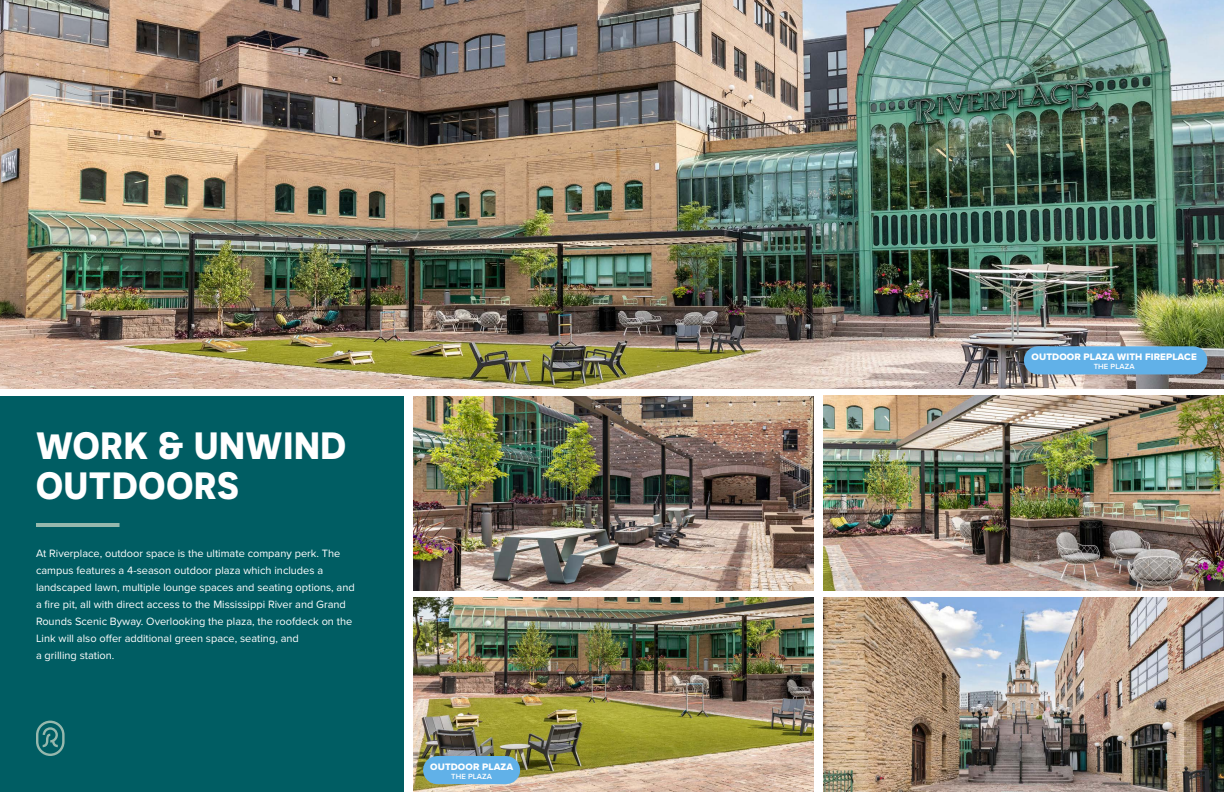
<style>
.page{position:relative;width:1224px;height:792px;background:#fff}
.page>*{position:absolute;margin:0;border:0;box-sizing:border-box;transform-origin:0 0}
.t1{font:700 38px/40px "Novecentosans";letter-spacing:.02em;color:#fff}
.t2{font:11px/17px "Proxima Nova";color:#fff}
.t3{font:9.7px "Proxima Nova Extrabld";letter-spacing:.01em;color:#fff}
.t4{font:600 7.8px "Proxima Nova";letter-spacing:.01em;color:#fff}
</style>
<div class="page">
<div style="left:0;top:396px;width:403px;height:396px;background:#005d63"></div>
<img style="left:0;top:0;width:1224px;height:389px">
<img style="left:413px;top:396px;width:401px;height:194px">
<img style="left:413px;top:598px;width:401px;height:194px">
<img style="left:824px;top:396px;width:400px;height:194px">
<img style="left:824px;top:598px;width:400px;height:194px">
<hr style="left:36px;top:523px;width:84px;height:4px;background:#96b8ad">
<svg style="left:36px;top:721px;width:29px;height:35px"></svg>
<div style="left:1038px;top:346px;width:155px;height:28px;background:#61b1e8"></div>
<div style="left:437px;top:756px;width:69px;height:28px;background:#61b1e8"></div>
<h1 class="t1" style="left:36px;top:425px;width:312px">WORK &amp; UNWIND<br>OUTDOORS</h1>
<p class="t2" style="left:36px;top:545px;width:320px">At Riverplace, outdoor space is the ultimate company perk. The campus features a 4-season outdoor plaza which includes a landscaped lawn, multiple lounge spaces and seating options, and a fire pit, all with direct access to the Mississippi River and Grand Rounds Scenic Byway. Overlooking the plaza, the roofdeck on the Link will also offer additional green space, seating, and<br>a grilling station.</p>
<p class="t3" style="left:430px;top:760px;width:84px">OUTDOOR PLAZA</p>
<p class="t4" style="left:451px;top:770px;width:42px">THE PLAZA</p>
<p class="t3" style="left:1032px;top:350px;width:167px">OUTDOOR PLAZA WITH FIREPLACE</p>
<p class="t4" style="left:1094px;top:361px;width:42px">THE PLAZA</p>
</div>
